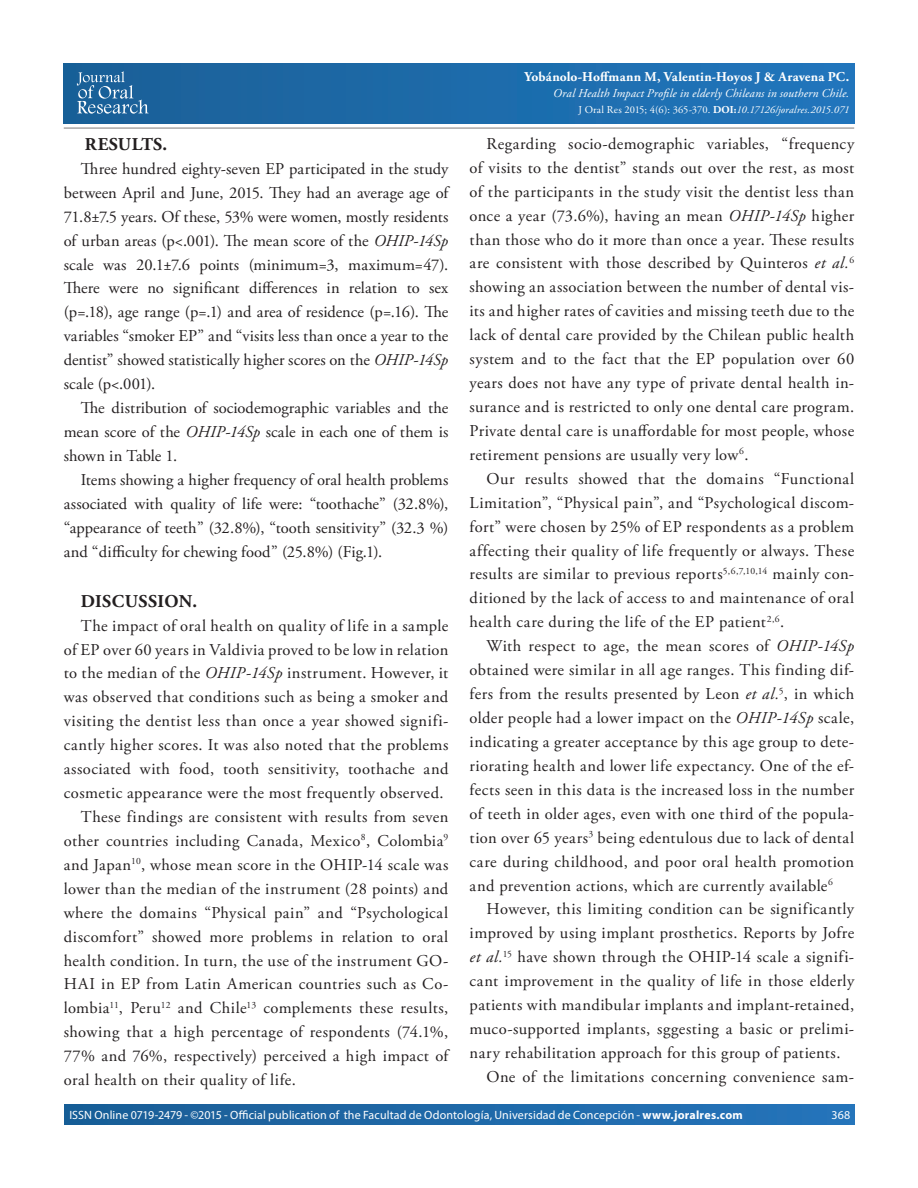
<style>
.page{position:relative;width:918px;height:1188px;background:#fff}
.page>*{position:absolute;margin:0;border:0;box-sizing:border-box;transform-origin:0 0}
.texto_parrafos_inter{font:700 18px "Adobe Garamond Pro";letter-spacing:.02em;color:#231f20}
.texto_parrafos_inter-2{font:16.5px/24px "Adobe Garamond Pro";letter-spacing:.02em;color:#231f20;text-align:justify}
.t1{font:700 13.5px "Adobe Garamond Pro";letter-spacing:.01em;color:#fff}
.t2{font:12px "Myriad Pro";letter-spacing:.01em;color:#fff}
.t3{font:italic 12px "Adobe Garamond Pro";letter-spacing:.015em;color:#fff}
.t4{font:10.5px "Adobe Garamond Pro";letter-spacing:.015em;color:#fff}
.s1{font-style:italic}
.s2{font-weight:700}
</style>
<div class="page">
<div style="left:64px;top:64px;width:790px;height:59px;background:linear-gradient(to right,#1a5f97,#2176bd)"></div>
<svg style="left:77px;top:71px;width:72px;height:43px;background:#407baa"></svg>
<hr style="left:64px;top:127px;width:790px;height:2px;background:#231f20">
<div style="left:64px;top:1105px;width:790px;height:19px;background:linear-gradient(to right,#195d95,#2574bb)"></div>
<p class="texto_parrafos_inter" style="left:85px;top:134px;width:84px">RESULTS.</p>
<p class="texto_parrafos_inter-2" style="left:64px;top:157px;width:386px;text-indent:17px">Three hundred eighty-seven EP participated in the study between April and June, 2015. They had an average age of 71.8±7.5 years. Of these, 53% were women, mostly residents of urban areas (p&lt;.001). The mean score of the <span class="s1">OHIP-14Sp </span>scale was 20.1±7.6 points (minimum=3, maximum=47).<br>There were no significant differences in relation to sex (p=.18), age range (p=.1) and area of residence (p=.16). The variables “smoker EP” and “visits less than once a year to the dentist” showed statistically higher scores on the <span class="s1">OHIP-14Sp </span>scale (p&lt;.001).</p>
<p class="texto_parrafos_inter-2" style="left:64px;top:397px;width:386px;text-indent:17px">The distribution of sociodemographic variables and the mean score of the <span class="s1">OHIP-14Sp</span> scale in each one of them is shown in Table 1.</p>
<p class="texto_parrafos_inter-2" style="left:64px;top:468px;width:386px;text-indent:17px">Items showing a higher frequency of oral health problems associated with quality of life were: “toothache” (32.8%), “appearance of teeth” (32.8%), “tooth sensitivity” (32.3 %) and “difficulty for chewing food” (25.8%) (Fig.1).</p>
<p class="texto_parrafos_inter" style="left:81px;top:590px;width:118px">DISCUSSION.</p>
<p class="texto_parrafos_inter-2" style="left:64px;top:614px;width:386px;text-indent:17px">The impact of oral health on quality of life in a sample of EP over 60 years in Valdivia proved to be low in relation to the median of the <span class="s1">OHIP-14Sp</span> instrument. However, it was observed that conditions such as being a smoker and visiting the dentist less than once a year showed signifi&shy;cantly higher scores. It was also noted that the problems associated with food, tooth sensitivity, toothache and cosmetic appearance were the most frequently observed.</p>
<p class="texto_parrafos_inter-2" style="left:64px;top:805px;width:386px;text-indent:17px">These findings are consistent with results from seven other countries including Canada, Mexico<sup>8</sup>, Colombia<sup>9 </sup>and Japan<sup>10</sup>, whose mean score in the OHIP-14 scale was lower than the median of the instrument (28 points) and where the domains “Physical pain” and “Psychological discomfort” showed more problems in relation to oral health condition. In turn, the use of the instrument GO-HAI in EP from Latin American countries such as Co&shy;lombia<sup>11</sup>, Peru<sup>12</sup> and Chile<sup>13</sup> complements these results, showing that a high percentage of respondents (74.1%, 77% and 76%, respectively) perceived a high impact of oral health on their quality of life.</p>
<p class="t1" style="left:524px;top:69px;width:326px">Yobánolo-Hoffmann M, Valentin-Hoyos J &amp; Aravena PC.</p>
<p class="t4" style="left:578px;top:103px;width:272px">J Oral Res 2015; 4(6): 365-370. <span class="s2">DOI:</span><span class="s1">10.17126/joralres.2015.071</span></p>
<p class="t3" style="left:553px;top:86px;width:298px">Oral Health Impact Profile in elderly Chileans in southern Chile.</p>
<p class="texto_parrafos_inter-2" style="left:470px;top:132px;width:386px;text-indent:17px">Regarding socio-demographic variables, “frequency of visits to the dentist” stands out over the rest, as most of the participants in the study visit the dentist less than once a year (73.6%), having an mean <span class="s1">OHIP-14Sp</span> higher than those who do it more than once a year. These results are consistent with those described by Quinteros <span class="s1">et al.</span><sup>6 </sup>showing an association between the number of dental vis&shy;its and higher rates of cavities and missing teeth due to the lack of dental care provided by the Chilean public health system and to the fact that the EP population over 60 years does not have any type of private dental health in&shy;surance and is restricted to only one dental care program.<br>Private dental care is unaffordable for most people, whose retirement pensions are usually very low<sup>6</sup>.</p>
<p class="texto_parrafos_inter-2" style="left:470px;top:467px;width:386px;text-indent:17px">Our results showed that the domains “Functional Limitation”, “Physical pain”, and “Psychological discom&shy;fort” were chosen by 25% of EP respondents as a problem affecting their quality of life frequently or always. These results are similar to previous reports<sup>5,6,7,10,14</sup> mainly con&shy;ditioned by the lack of access to and maintenance of oral health care during the life of the EP patient<sup>2,6</sup>.</p>
<p class="texto_parrafos_inter-2" style="left:470px;top:635px;width:386px;text-indent:17px">With respect to age, the mean scores of <span class="s1">OHIP-14Sp </span>obtained were similar in all age ranges. This finding dif&shy;fers from the results presented by Leon <span class="s1">et al.</span><sup>5</sup>, in which older people had a lower impact on the <span class="s1">OHIP-14Sp</span> scale, indicating a greater acceptance by this age group to dete&shy;riorating health and lower life expectancy. One of the ef&shy;fects seen in this data is the increased loss in the number of teeth in older ages, even with one third of the popula&shy;tion over 65 years<sup>3</sup> being edentulous due to lack of dental care during childhood, and poor oral health promotion and prevention actions, which are currently available<sup>6</sup></p>
<p class="texto_parrafos_inter-2" style="left:470px;top:898px;width:386px;text-indent:17px">However, this limiting condition can be significantly improved by using implant prosthetics. Reports by Jofre <span class="s1">et al.</span><sup>15</sup> have shown through the OHIP-14 scale a signifi&shy;cant improvement in the quality of life in those elderly patients with mandibular implants and implant-retained, muco-supported implants, sggesting a basic or prelimi&shy;nary rehabilitation approach for this group of patients.</p>
<p class="texto_parrafos_inter-2" style="left:487px;top:1065px;width:369px">One of the limitations concerning convenience sam-</p>
<p class="t2" style="left:69px;top:1107px;width:675px">ISSN Online 0719-2479 - ©2015 - Official publication of the Facultad de Odontología, Universidad de Concepción - <span class="s2">www.joralres.com</span></p>
<p class="t2" style="left:832px;top:1107px;width:20px">368</p>
</div>
